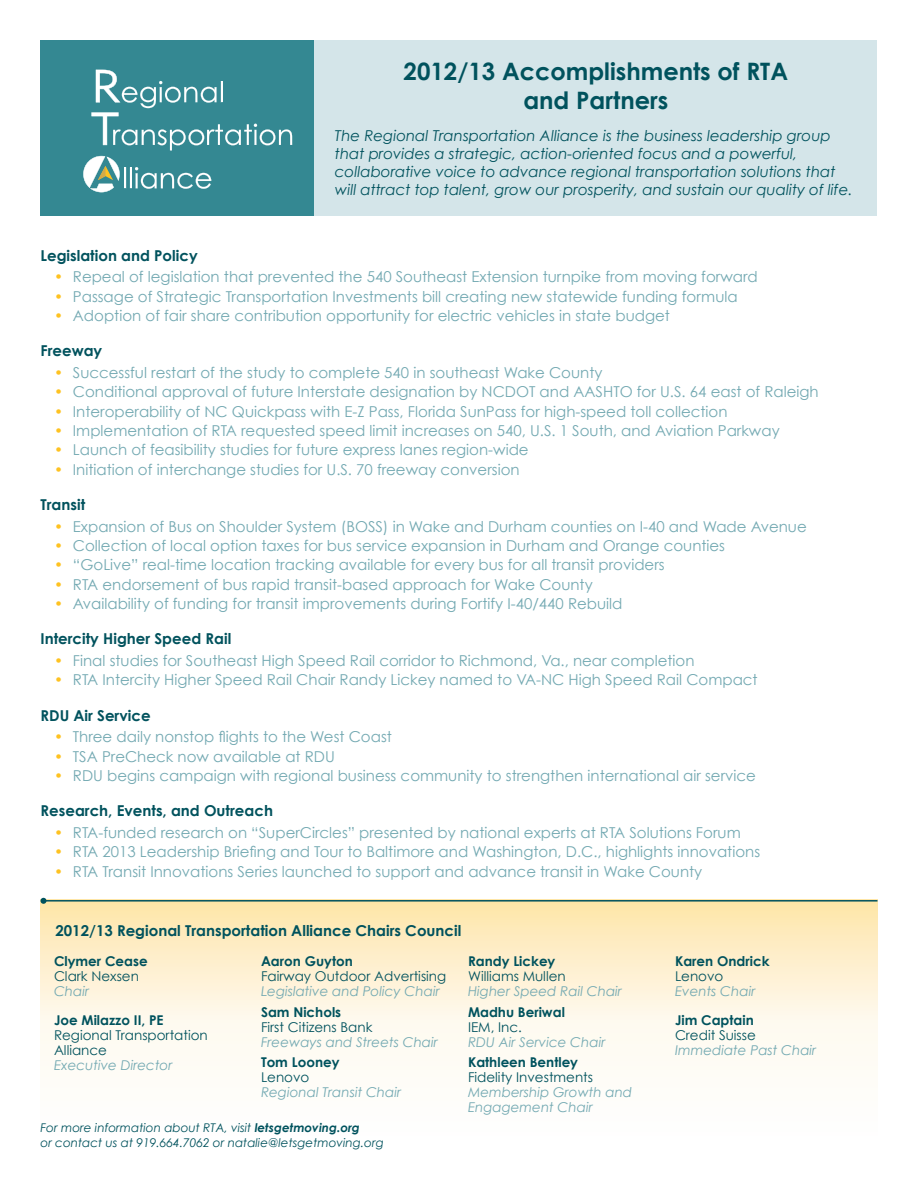
<style>
.page{position:relative;width:918px;height:1188px;background:#fff}
.page>*{position:absolute;margin:0;border:0;box-sizing:border-box;transform-origin:0 0}
.t1{font:700 24px/28.8px "Century Gothic";color:#00525d;text-align:center}
.t2{font:15px "Century Gothic";color:#73a9b2}
.t3{font:italic 15px/18px "Century Gothic";color:#00525d}
.t4{font:700 15px "Century Gothic";color:#00525d}
.NEW_Company_Only_Lis{font:italic 13.5px/15px "Century Gothic";color:#73a9b2}
.NEW_Company_Only_Lis-2{font:13.5px/15px "Century Gothic";color:#00525d}
.NEW_Company_Only_Lis-3{font:700 13.5px/15px "Century Gothic";color:#00525d}
.t5{font:italic 12px/15px "Century Gothic";color:#00525d}
.s1{color:#fec221}
.s2{font-weight:400}
.s3{font-weight:400;font-style:italic;color:#73a9b2}
.s4{font-weight:700}
.s5{font-style:italic;color:#73a9b2}
.s6{font-weight:700;font-style:normal;color:#00525d}
.s7{font-style:normal;color:#00525d}
</style>
<div class="page">
<div style="left:310px;top:40px;width:568px;height:176px;background:#d4e5e9"></div>
<div style="left:40px;top:40px;width:274px;height:176px;background:#348892"></div>
<svg style="left:91px;top:70px;width:201px;height:80px"></svg>
<svg style="left:83px;top:156px;width:128px;height:36px"></svg>
<div style="left:40px;top:899px;width:838px;height:239px;background:linear-gradient(to bottom,#fee9b6,#feffff)"></div>
<hr style="left:44px;top:900px;width:834px;height:2px;background:#00525d">
<svg style="left:40px;top:898px;width:6px;height:6px"></svg>
<p class="t1" style="left:404px;top:57px;width:386px">2012/13 Accomplishments of RTA and Partners</p>
<p class="t3" style="left:335px;top:126px;width:519px">The Regional Transportation Alliance is the business leadership group that provides a strategic, action-oriented focus and a powerful, collaborative voice to advance regional transportation solutions that will attract top talent, grow our prosperity, and sustain our quality of life.</p>
<p class="t4" style="left:40px;top:246px;width:159px">Legislation and Policy</p>
<p class="t2" style="left:54px;top:268px;width:705px"><span class="s1">•</span> Repeal of legislation that prevented the 540 Southeast Extension turnpike from moving forward</p>
<p class="t2" style="left:54px;top:287px;width:685px"><span class="s1">•</span> Passage of Strategic Transportation Investments bill creating new statewide funding formula</p>
<p class="t2" style="left:54px;top:307px;width:618px"><span class="s1">•</span> Adoption of fair share contribution opportunity for electric vehicles in state budget</p>
<p class="t4" style="left:40px;top:341px;width:63px">Freeway</p>
<p class="t2" style="left:54px;top:364px;width:550px"><span class="s1">•</span> Successful restart of the study to complete 540 in southeast Wake County</p>
<p class="t2" style="left:54px;top:383px;width:766px"><span class="s1">•</span> Conditional approval of future Interstate designation by NCDOT and AASHTO for U.S. 64 east of Raleigh</p>
<p class="t2" style="left:54px;top:402px;width:675px"><span class="s1">•</span> Interoperability of NC Quickpass with E-Z Pass, Florida SunPass for high-speed toll collection</p>
<p class="t2" style="left:54px;top:422px;width:727px"><span class="s1">•</span> Implementation of RTA requested speed limit increases on 540, U.S. 1 South, and Aviation Parkway</p>
<p class="t2" style="left:54px;top:441px;width:476px"><span class="s1">•</span> Launch of feasibility studies for future express lanes region-wide</p>
<p class="t2" style="left:54px;top:460px;width:467px"><span class="s1">•</span> Initiation of interchange studies for U.S. 70 freeway conversion</p>
<p class="t4" style="left:40px;top:495px;width:46px">Transit</p>
<p class="t2" style="left:54px;top:517px;width:754px"><span class="s1">•</span> Expansion of Bus on Shoulder System (BOSS) in Wake and Durham counties on I-40 and Wade Avenue</p>
<p class="t2" style="left:54px;top:536px;width:673px"><span class="s1">•</span> Collection of local option taxes for bus service expansion in Durham and Orange counties</p>
<p class="t2" style="left:54px;top:556px;width:612px"><span class="s1">•</span> “GoLive” real-time location tracking available for every bus for all transit providers</p>
<p class="t2" style="left:54px;top:575px;width:540px"><span class="s1">•</span> RTA endorsement of bus rapid transit-based approach for Wake County</p>
<p class="t2" style="left:54px;top:594px;width:570px"><span class="s1">•</span> Availability of funding for transit improvements during Fortify I-40/440 Rebuild</p>
<p class="t4" style="left:40px;top:629px;width:192px">Intercity Higher Speed Rail</p>
<p class="t2" style="left:54px;top:651px;width:642px"><span class="s1">•</span> Final studies for Southeast High Speed Rail corridor to Richmond, Va., near completion</p>
<p class="t2" style="left:54px;top:671px;width:705px"><span class="s1">•</span> RTA Intercity Higher Speed Rail Chair Randy Lickey named to VA-NC High Speed Rail Compact</p>
<p class="t4" style="left:40px;top:706px;width:112px">RDU Air Service</p>
<p class="t2" style="left:54px;top:728px;width:339px"><span class="s1">•</span> Three daily nonstop flights to the West Coast</p>
<p class="t2" style="left:54px;top:747px;width:282px"><span class="s1">•</span> TSA PreCheck now available at RDU</p>
<p class="t2" style="left:54px;top:766px;width:703px"><span class="s1">•</span> RDU begins campaign with regional business community to strengthen international air service</p>
<p class="t4" style="left:40px;top:801px;width:234px">Research, Events, and Outreach</p>
<p class="t2" style="left:54px;top:823px;width:688px"><span class="s1">•</span> RTA-funded research on “SuperCircles” presented by national experts at RTA Solutions Forum</p>
<p class="t2" style="left:54px;top:843px;width:708px"><span class="s1">•</span> RTA 2013 Leadership Briefing and Tour to Baltimore and Washington, D.C., highlights innovations</p>
<p class="t2" style="left:54px;top:862px;width:650px"><span class="s1">•</span> RTA Transit Innovations Series launched to support and advance transit in Wake County</p>
<p class="t4" style="left:56px;top:921px;width:407px">2012/13 Regional Transportation Alliance Chairs Council</p>
<p class="NEW_Company_Only_Lis-3" style="left:54px;top:954px;width:95px">Clymer Cease<br><span class="s2">Clark Nexsen<br></span><span class="s3">Chair</span></p>
<p class="NEW_Company_Only_Lis-2" style="left:54px;top:1012px;width:155px"><span class="s4">Joe Milazzo II, PE<br></span>Regional Transportation<br>Alliance<br><span class="s5">Executive Director</span></p>
<p class="NEW_Company_Only_Lis-2" style="left:261px;top:954px;width:187px"><span class="s4">Aaron Guyton<br></span>Fairway Outdoor Advertising<br><span class="s5">Legislative and Policy Chair</span></p>
<p class="NEW_Company_Only_Lis" style="left:261px;top:1004px;width:178px"><span class="s6">Sam Nichols<br></span><span class="s7">First Citizens Bank<br></span>Freeways and Streets Chair</p>
<p class="NEW_Company_Only_Lis" style="left:261px;top:1055px;width:142px"><span class="s6">Tom Looney<br></span><span class="s7">Lenovo<br></span>Regional Transit Chair</p>
<p class="t5" style="left:40px;top:1120px;width:345px">For more information about RTA, visit <span class="s4">letsgetmoving.org<br></span>or contact us at 919.664.7062 or natalie@letsgetmoving.org</p>
<p class="NEW_Company_Only_Lis" style="left:468px;top:954px;width:156px"><span class="s6">Randy Lickey<br></span><span class="s7">Williams Mullen<br></span>Higher Speed Rail Chair</p>
<p class="NEW_Company_Only_Lis" style="left:468px;top:1004px;width:139px"><span class="s6">Madhu Beriwal<br></span><span class="s7">IEM, Inc.<br></span>RDU Air Service Chair</p>
<p class="NEW_Company_Only_Lis" style="left:468px;top:1055px;width:166px"><span class="s6">Kathleen Bentley<br></span><span class="s7">Fidelity Investments<br></span>Membership Growth and<br>Engagement Chair</p>
<p class="NEW_Company_Only_Lis-3" style="left:675px;top:954px;width:96px">Karen Ondrick<br><span class="s2">Lenovo<br></span><span class="s3">Events Chair</span></p>
<p class="NEW_Company_Only_Lis" style="left:675px;top:1012px;width:143px"><span class="s6">Jim Captain<br></span><span class="s7">Credit Suisse<br></span>Immediate Past Chair</p>
</div>
